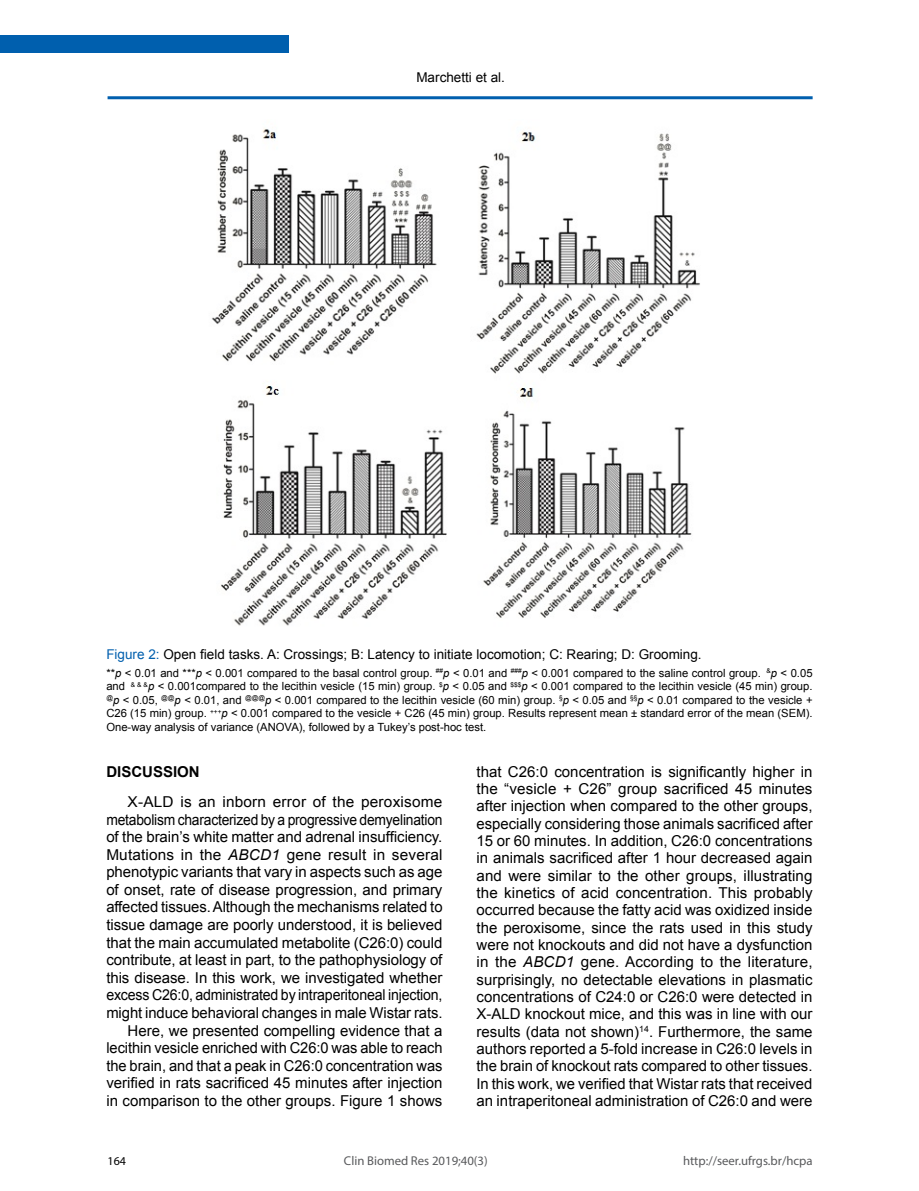
<style>
.page{position:relative;width:919px;height:1191px;background:#fff}
.page>*{position:absolute;margin:0;border:0;box-sizing:border-box;transform-origin:0 0}
.t1{font:15px/17.4px "Arial";letter-spacing:-.005em;color:#000;text-align:right}
.t2{font:700 15px "Arial";color:#000}
.t3{font:13.5px "Arial";color:#000}
.t4{font:12.75px "Myriad Pro";color:#58595b}
.t5{font:12px "Myriad Pro";color:#000}
.t6{font:11.25px/13.5px "Arial";color:#000;text-align:justify}
.s1{color:#005fae}
.s2{font-style:italic}
</style>
<div class="page">
<div style="left:0;top:35px;width:288px;height:18px;background:#005fae"></div>
<hr style="left:108px;top:96px;width:704px;height:3px;background:#005fae">
<img style="left:212px;top:129px;width:488px;height:497px">
<p class="t3" style="left:416px;top:69px;width:90px">Marchetti et al.</p>
<p class="t3" style="left:106px;top:645px;width:596px"><span class="s1">Figure 2:</span> Open field tasks. A: Crossings; B: Latency to initiate locomotion; C: Rearing; D: Grooming.</p>
<p class="t6" style="left:106px;top:666px;width:707px">**<span class="s2">p</span> &lt; 0.01 and ***<span class="s2">p</span> &lt; 0.001 compared to the basal control group. <sup>##</sup><span class="s2">p</span> &lt; 0.01 and <sup>###</sup><span class="s2">p</span> &lt; 0.001 compared to the saline control group. <sup>&amp;</sup><span class="s2">p</span> &lt; 0.05 and <sup>&amp;</sup> <sup>&amp;</sup> <sup>&amp;</sup><span class="s2">p</span> &lt; 0.001compared to the lecithin vesicle (15 min) group. <sup>$</sup><span class="s2">p</span> &lt; 0.05 and <sup>$$$</sup><span class="s2">p</span> &lt; 0.001 compared to the lecithin vesicle (45 min) group. <sup>@</sup><span class="s2">p</span> &lt; 0.05, <sup>@@</sup><span class="s2">p</span> &lt; 0.01, and <sup>@@@</sup><span class="s2">p</span> &lt; 0.001 compared to the lecithin vesicle (60 min) group. <sup>§</sup><span class="s2">p</span> &lt; 0.05 and <sup>§§</sup><span class="s2">p</span> &lt; 0.01 compared to the vesicle + C26 (15 min) group. <sup>+++</sup><span class="s2">p</span> &lt; 0.001 compared to the vesicle + C26 (45 min) group. Results represent mean ± standard error of the mean (SEM).<br>One-way analysis of variance (ANOVA), followed by a Tukey’s post-hoc test.</p>
<p class="t2" style="left:106px;top:761px;width:95px">DISCUSSION</p>
<p class="t1" style="left:106px;top:793px;width:338px">X-ALD is an inborn error of the peroxisome metabolism characterized by a progressive demyelination of the brain’s white matter and adrenal insufficiency.<br>Mutations in the <span class="s2">ABCD1</span> gene result in several phenotypic variants that vary in aspects such as age of onset, rate of disease progression, and primary affected tissues. Although the mechanisms related to tissue damage are poorly understood, it is believed that the main accumulated metabolite (C26:0) could contribute, at least in part, to the pathophysiology of this disease. In this work, we investigated whether excess C26:0, administrated by intraperitoneal injection, might induce behavioral changes in male Wistar rats.<br>Here, we presented compelling evidence that a lecithin vesicle enriched with C26:0 was able to reach the brain, and that a peak in C26:0 concentration was verified in rats sacrificed 45 minutes after injection in comparison to the other groups. Figure 1 shows</p>
<p class="t1" style="left:476px;top:762px;width:338px;text-align:justify">that C26:0 concentration is significantly higher in the “vesicle + C26” group sacrificed 45 minutes after injection when compared to the other groups, especially considering those animals sacrificed after 15 or 60 minutes. In addition, C26:0 concentrations in animals sacrificed after 1 hour decreased again and were similar to the other groups, illustrating the kinetics of acid concentration. This probably occurred because the fatty acid was oxidized inside the peroxisome, since the rats used in this study were not knockouts and did not have a dysfunction in the <span class="s2">ABCD1</span> gene. According to the literature, surprisingly, no detectable elevations in plasmatic concentrations of C24:0 or C26:0 were detected in X-ALD knockout mice, and this was in line with our results (data not shown)<sup>14</sup>. Furthermore, the same authors reported a 5-fold increase in C26:0 levels in the brain of knockout rats compared to other tissues.<br>In this work, we verified that Wistar rats that received an intraperitoneal administration of C26:0 and were</p>
<p class="t5" style="left:108px;top:1153px;width:20px">164</p>
<p class="t4" style="left:344px;top:1153px;width:145px">Clin Biomed Res 2019;40(3)</p>
<p class="t4" style="left:683px;top:1153px;width:131px">http://seer.ufrgs.br/hcpa</p>
</div>
